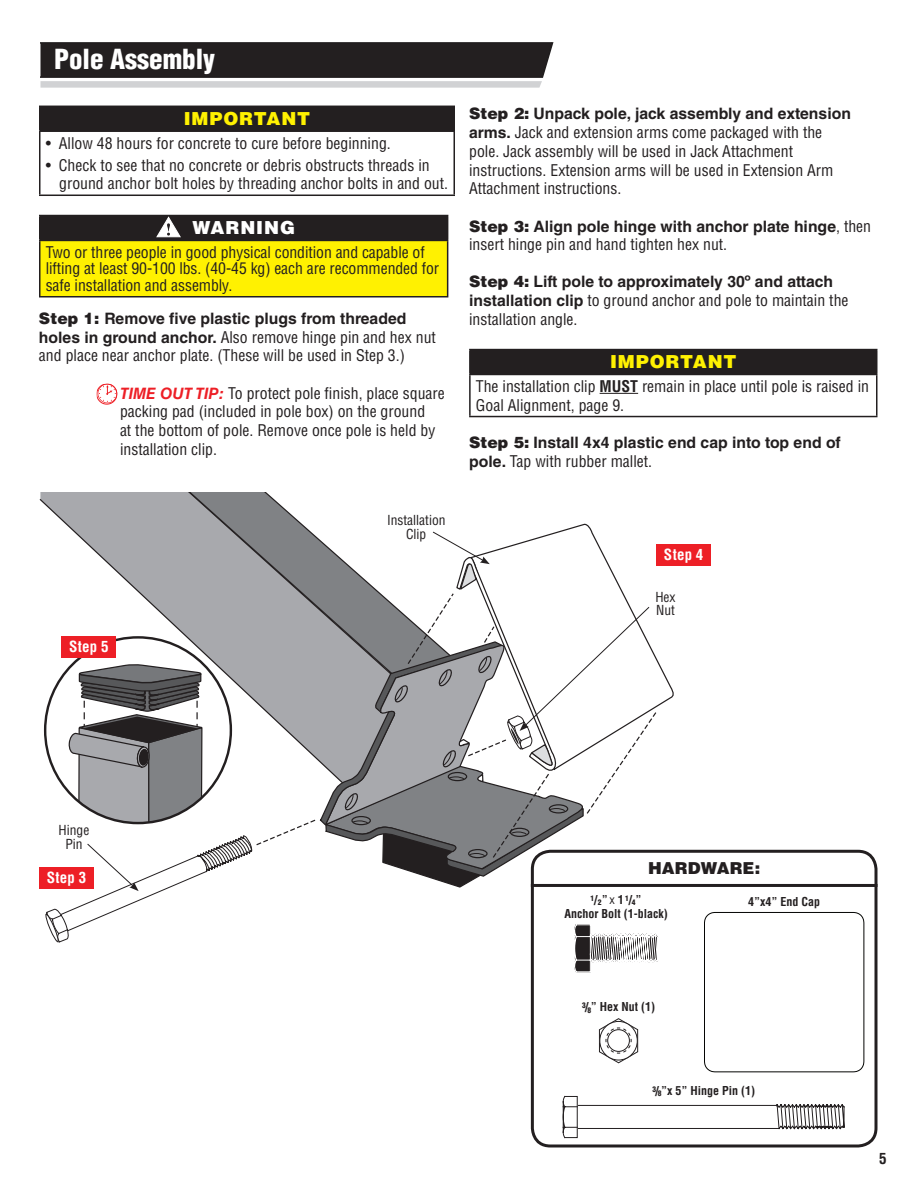
<style>
.page{position:relative;width:918px;height:1188px;background:#fff}
.page>*{position:absolute;margin:0;border:0;box-sizing:border-box;transform-origin:0 0}
.t1{font:900 condensed 27px "Helvetica LT Std";color:#fff}
.t2{font:900 18px "Helvetica LT Std";letter-spacing:.05em;color:#fff101}
.t3{font:900 18px "Helvetica LT Std";letter-spacing:.05em;color:#fff}
.t4{font:900 16.5px "Helvetica LT Std";letter-spacing:.005em;color:#231f20}
.t5{font:condensed 15.75px/18.8px "Helvetica LT Std";color:#231f20}
.t6{font:700 15.75px/18.8px "Helvetica LT Std";color:#231f20}
.t7{font:700 condensed 15px "Helvetica LT Std";letter-spacing:.015em;color:#fff}
.t8{font:700 condensed 15px "Helvetica LT Std";color:#231f20}
.t9{font:condensed 13.5px/13.8px "Helvetica LT Std";color:#231f20;text-align:center}
.t10{font:700 condensed 12px "Helvetica LT Std";color:#231f20}
.t11{font:900 condensed 7.5px "Helvetica LT Std";color:#231f20}
.s1{font-weight:900;font-stretch:normal}
.s2{font-weight:700;font-stretch:normal}
.s3{font-weight:700;font-style:italic;font-stretch:normal;color:#ed1f26}
.s4{font-weight:700}
.s5{font-weight:900}
.s6{font-weight:400;font-stretch:condensed}
.s7{font-size:12px}
.s8{font-weight:700;font-size:12px}
.s9{font-weight:400;font-size:12px}
</style>
<div class="page">
<div style="left:531px;top:850px;width:347px;height:297px;border:3px solid #231f20;border-radius:18px"></div>
<hr style="left:531px;top:884px;width:347px;height:3px;background:#231f20">
<svg style="left:40px;top:42px;width:514px;height:46px;background:#4f4c4d"></svg>
<div style="left:40px;top:106px;width:414px;height:25px;background:#231f20"></div>
<hr style="left:39px;top:106px;width:416px;height:1px;background:#231f20">
<svg style="left:39px;top:107px;width:1px;height:23px"></svg>
<svg style="left:454px;top:107px;width:1px;height:23px"></svg>
<hr style="left:39px;top:130px;width:416px;height:2px;background:#231f20">
<hr style="left:39px;top:132px;width:1px;height:63px;background:#231f20">
<hr style="left:454px;top:132px;width:1px;height:63px;background:#231f20">
<hr style="left:39px;top:195px;width:416px;height:1px;background:#231f20">
<div style="left:40px;top:216px;width:408px;height:24px;background:#231f20"></div>
<div style="left:40px;top:240px;width:408px;height:57px;background:#fff101"></div>
<hr style="left:39px;top:215px;width:409px;height:1px;background:#231f20">
<svg style="left:39px;top:216px;width:1px;height:24px"></svg>
<hr style="left:39px;top:240px;width:409px;height:1px;background:#231f20">
<hr style="left:39px;top:241px;width:1px;height:55px;background:#231f20">
<hr style="left:447px;top:241px;width:1px;height:55px;background:#231f20">
<hr style="left:39px;top:296px;width:409px;height:1px;background:#231f20">
<svg style="left:97px;top:384px;width:20px;height:21px"></svg>
<div style="left:470px;top:350px;width:407px;height:24px;background:#231f20"></div>
<hr style="left:469px;top:349px;width:409px;height:1px;background:#231f20">
<hr style="left:469px;top:350px;width:2px;height:24px;background:#231f20">
<hr style="left:876px;top:350px;width:2px;height:24px;background:#231f20">
<hr style="left:469px;top:374px;width:409px;height:1px;background:#231f20">
<hr style="left:469px;top:375px;width:2px;height:41px;background:#231f20">
<hr style="left:876px;top:375px;width:2px;height:41px;background:#231f20">
<hr style="left:469px;top:416px;width:409px;height:1px;background:#231f20">
<hr style="left:600px;top:393px;width:38px;height:1px;background:#231f20">
<svg style="left:598px;top:1018px;width:41px;height:46px"></svg>
<div style="left:608px;top:1030px;width:21px;height:21px;background:#fff;border-radius:50%"></div>
<div style="left:607px;top:1029px;width:23px;height:23px;border:1px solid #231f20;border-radius:50%"></div>
<svg style="left:562px;top:1095px;width:283px;height:44px"></svg>
<svg style="left:40px;top:492px;width:270px;height:39px;background:#a5a6a9"></svg>
<div style="left:656px;top:544px;width:55px;height:22px;background:#ed1f26"></div>
<div style="left:39px;top:867px;width:55px;height:22px;background:#ed1f26"></div>
<svg style="left:156px;top:216px;width:25px;height:21px"></svg>
<svg style="left:45px;top:531px;width:613px;height:442px"></svg>
<svg style="left:704px;top:912px;width:161px;height:161px"></svg>
<div style="left:61px;top:636px;width:55px;height:22px;background:#ed1f26"></div>
<h1 class="t1" style="left:54px;top:42px;width:163px">Pole Assembly</h1>
<p class="t2" style="left:184px;top:107px;width:128px">IMPORTANT</p>
<p class="t5" style="left:46px;top:133px;width:347px">• Allow 48 hours for concrete to cure before beginning.</p>
<p class="t5" style="left:59px;top:155px;width:390px;text-indent:-13px">• Check to see that no concrete or debris obstructs threads in ground anchor bolt holes by threading anchor bolts in and out.</p>
<p class="t3" style="left:192px;top:216px;width:104px">WARNING</p>
<p class="t5" style="left:46px;top:244px;width:395px;line-height:16.5px">Two or three people in good physical condition and capable of lifting at least 90-100 lbs. (40-45 kg) each are recommended for safe installation and assembly.</p>
<p class="t5" style="left:39px;top:309px;width:398px"><span class="s1">Step 1:</span> <span class="s2">Remove five plastic plugs from threaded holes in ground anchor.</span> Also remove hinge pin and hex nut and place near anchor plate. (These will be used in Step 3.)</p>
<p class="t5" style="left:120px;top:384px;width:326px"><span class="s3">TIME OUT TIP:</span> To protect pole finish, place square packing pad (included in pole box) on the ground<br>at the bottom of pole. Remove once pole is held by installation clip.</p>
<p class="t7" style="left:69px;top:637px;width:41px">Step 5</p>
<p class="t9" style="left:387px;top:513px;width:60px">Installation<br>Clip</p>
<p class="t5" style="left:469px;top:104px;width:383px"><span class="s1">Step 2:</span> <span class="s2">Unpack pole, jack assembly and extension arms.</span> Jack and extension arms come packaged with the pole. Jack assembly will be used in Jack Attachment instructions. Extension arms will be used in Extension Arm Attachment instructions.</p>
<p class="t5" style="left:469px;top:217px;width:404px"><span class="s1">Step 3:</span> <span class="s2">Align pole hinge with anchor plate hinge</span>, then insert hinge pin and hand tighten hex nut.</p>
<p class="t5" style="left:469px;top:272px;width:381px"><span class="s1">Step 4:</span> <span class="s2">Lift pole to approximately 30º and attach installation clip</span> to ground anchor and pole to maintain the installation angle.</p>
<p class="t2" style="left:610px;top:350px;width:128px">IMPORTANT</p>
<p class="t5" style="left:476px;top:377px;width:395px">The installation clip <span class="s4">MUST</span> remain in place until pole is raised in<br>Goal Alignment, page 9.</p>
<p class="t6" style="left:469px;top:433px;width:373px"><span class="s5">Step 5:</span> Install 4x4 plastic end cap into top end of pole. <span class="s6">Tap with rubber mallet.</span></p>
<p class="t7" style="left:664px;top:545px;width:41px">Step 4</p>
<p class="t9" style="left:655px;top:590px;width:22px;text-align:left">Hex<br>Nut</p>
<p class="t9" style="left:59px;top:823px;width:32px">Hinge<br>Pin</p>
<p class="t7" style="left:47px;top:868px;width:41px">Step 3</p>
<p class="t4" style="left:648px;top:857px;width:114px">HARDWARE:</p>
<p class="t11" style="left:591px;top:896px;width:53px">1<span class="s7">/</span>2<span class="s8">”</span> <span class="s9">x</span> <span class="s8">1</span> 1<span class="s7">/</span>4<span class="s8">”</span></p>
<p class="t10" style="left:564px;top:906px;width:105px">Anchor Bolt (1-black)</p>
<p class="t10" style="left:582px;top:999px;width:75px"><sup>3</sup><span class="s5">/</span><sub>8</sub>” Hex Nut (1)</p>
<p class="t10" style="left:748px;top:894px;width:73px">4”x4” End Cap</p>
<p class="t10" style="left:652px;top:1083px;width:104px"><sup>3</sup><span class="s5">/</span><sub>8</sub>”x 5” Hinge Pin (1)</p>
<p class="t8" style="left:879px;top:1149px;width:9px">5</p>
</div>
